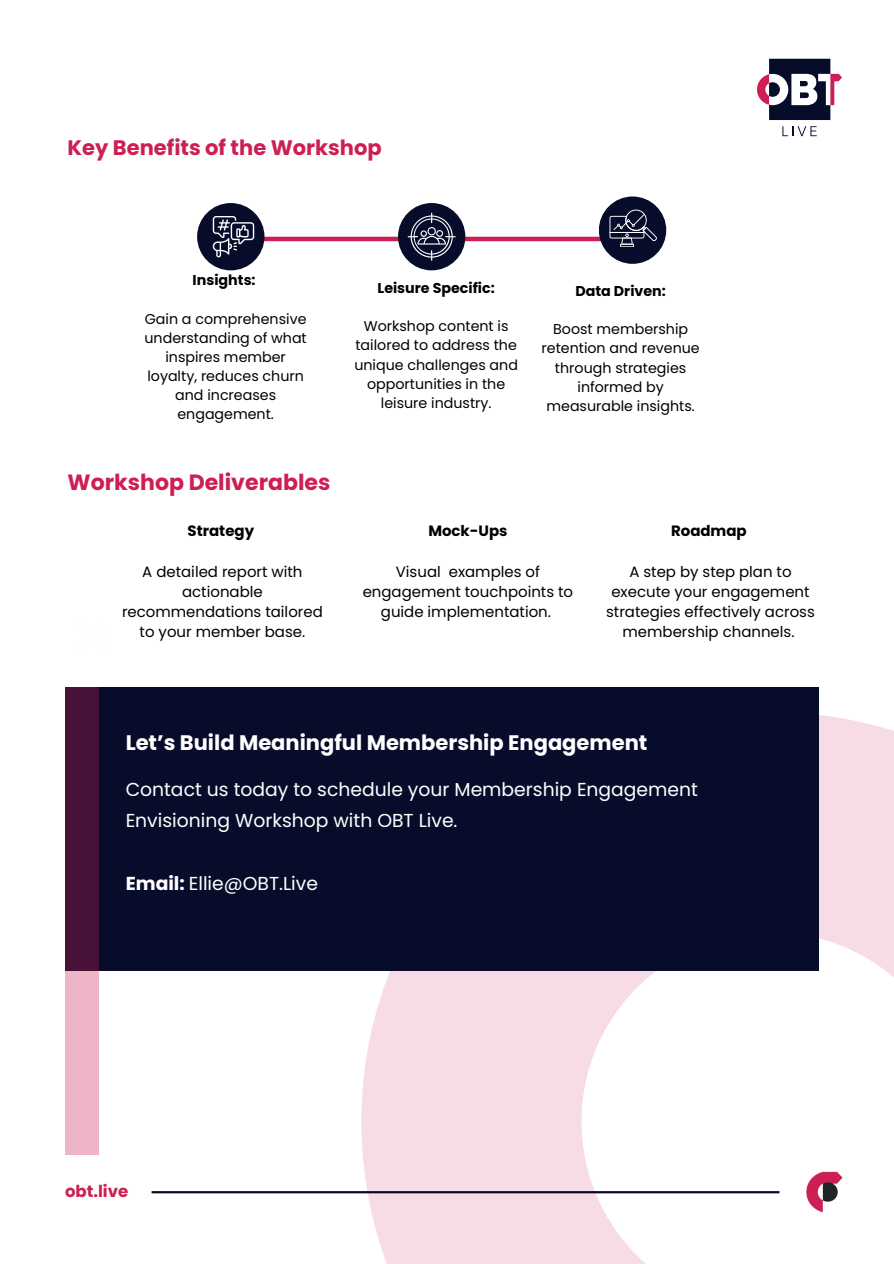
<style>
.page{position:relative;width:894px;height:1264px;background:#fff}
.page>*{position:absolute;margin:0;border:0;box-sizing:border-box;transform-origin:0 0}
.t1{font:700 22.05px "Poppins";color:#cd1f53}
.t2{font:700 21px "Poppins";color:#fff}
.t3{font:700 21px "Poppins";color:#cd1f53}
.t4{font:18.75px/31.5px "Poppins";color:#fff}
.t5{font:700 16.5px "Poppins";color:#cd1f53}
.t6{font:15px/20.1px "Poppins";color:#000;text-align:center}
.t7{font:700 15px "Poppins";color:#000}
.t8{font:14.25px/19px "Poppins";color:#000;text-align:center}
.t9{font:700 14.25px "Poppins";color:#000}
.s1{font-weight:700}
</style>
<div class="page">
<svg style="left:782px;top:126px;width:34px;height:10px"></svg>
<svg style="left:757px;top:59px;width:84px;height:61px"></svg>
<svg style="left:286px;top:687px;width:607px;height:576px"></svg>
<img style="left:799px;top:1167px;width:51px;height:49px">
<hr style="left:151px;top:1191px;width:628px;height:2px;background:#080c2b">
<div style="left:65px;top:687px;width:753px;height:283px;background:#080c2b"></div>
<svg style="left:65px;top:687px;width:33px;height:468px;background:#89526f"></svg>
<hr style="left:233px;top:237px;width:400px;height:4px;background:#cd1f53">
<div style="left:197px;top:203px;width:67px;height:67px;background:#080c2b;border-radius:50%"></div>
<div style="left:398px;top:203px;width:67px;height:67px;background:#080c2b;border-radius:50%"></div>
<div style="left:598px;top:196px;width:68px;height:68px;background:#080c2b;border-radius:50%"></div>
<svg style="left:213px;top:216px;width:41px;height:41px"></svg>
<svg style="left:609px;top:209px;width:47px;height:38px"></svg>
<svg style="left:407px;top:213px;width:48px;height:48px"></svg>
<p class="t3" style="left:68px;top:133px;width:315px">Key Benefits of the Workshop</p>
<p class="t9" style="left:192px;top:270px;width:64px">Insights:</p>
<p class="t8" style="left:144px;top:309px;width:164px">Gain a comprehensive understanding of what inspires member loyalty, reduces churn and increases engagement.</p>
<p class="t1" style="left:68px;top:467px;width:264px">Workshop Deliverables</p>
<h1 class="t9" style="left:377px;top:278px;width:119px">Leisure Specific:</h1>
<p class="t8" style="left:354px;top:317px;width:165px">Workshop content is tailored to address the unique challenges and opportunities in the leisure industry.</p>
<p class="t9" style="left:575px;top:281px;width:92px">Data Driven:</p>
<p class="t8" style="left:541px;top:320px;width:160px">Boost membership retention and revenue through strategies informed by measurable insights.</p>
<h1 class="t7" style="left:187px;top:520px;width:68px">Strategy</h1>
<p class="t6" style="left:122px;top:561px;width:202px">A detailed report with actionable recommendations tailored to your member base.</p>
<p class="t7" style="left:428px;top:520px;width:81px">Mock-Ups</p>
<p class="t6" style="left:362px;top:561px;width:212px">Visual examples of engagement touchpoints to guide implementation.</p>
<p class="t7" style="left:670px;top:520px;width:77px">Roadmap</p>
<p class="t6" style="left:606px;top:561px;width:210px">A step by step plan to execute your engagement strategies effectively across membership channels.</p>
<p class="t2" style="left:126px;top:728px;width:523px">Let’s Build Meaningful Membership Engagement</p>
<p class="t4" style="left:126px;top:773px;width:573px">Contact us today to schedule your Membership Engagement<br>Envisioning Workshop with OBT Live.</p>
<p class="t4" style="left:126px;top:867px;width:194px"><span class="s1">Email:</span> Ellie@OBT.Live</p>
<p class="t5" style="left:65px;top:1179px;width:65px">obt.live</p>
</div>
